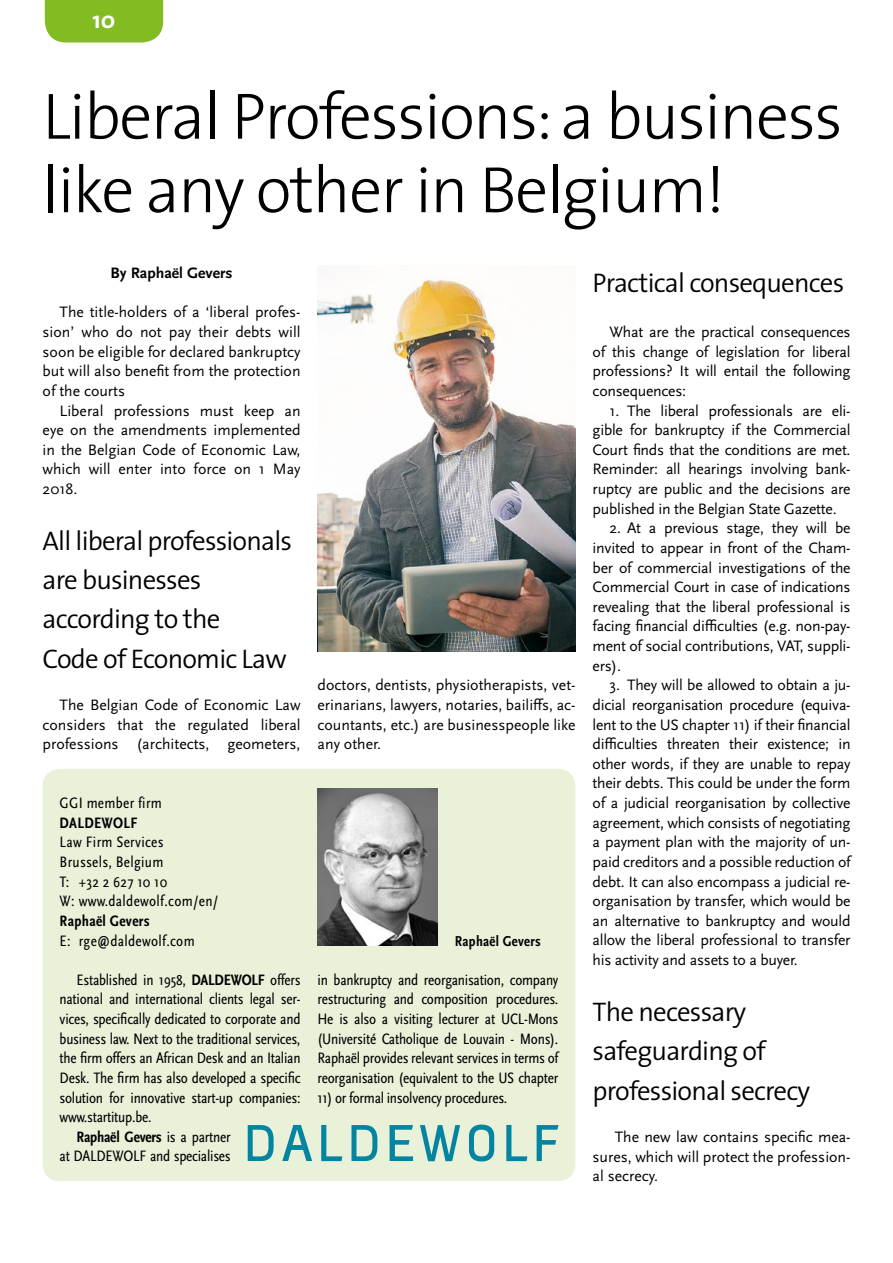
<style>
.page{position:relative;width:893px;height:1263px;background:#fff}
.page>*{position:absolute;margin:0;border:0;box-sizing:border-box;transform-origin:0 0}
.t1{font:300 66px/73.5px "The Sans";letter-spacing:-.025em;color:#000}
.t2{font:300 27px/39.3px "The Sans";letter-spacing:-.03em;color:#000}
.t3{font:700 24px "The Sans";color:#fff}
.t4{font:15.75px/19.6px "Scala Sans Pro";color:#000;text-align:justify}
.t5{font:condensed 15.75px/19.6px "Scala Sans Pro";letter-spacing:-.015em;color:#000;text-align:justify}
.t6{font:condensed 15.75px/19.6px "Scala Sans Pro";letter-spacing:.02em;color:#000}
.t7{font:700 condensed 15.75px "Scala Sans Pro";letter-spacing:-.015em;color:#000}
.t8{font:700 condensed 15.75px "Scala Sans Pro";letter-spacing:.02em;color:#000}
.t9{font:700 15.75px "Scala Sans Pro";color:#000}
.t10{font:700 condensed 15px "Scala Sans Pro";letter-spacing:.02em;color:#000}
.s1{font-weight:700}
.s2{font-weight:400}
</style>
<div class="page">
<div style="left:45px;top:0;width:118px;height:43px;background:#82bb22"></div>
<div style="left:43px;top:769px;width:532px;height:412px;background:#e9f1d9;border-radius:17px"></div>
<img style="left:317px;top:788px;width:121px;height:157px">
<svg style="left:248px;top:1125px;width:26px;height:36px"></svg>
<svg style="left:282px;top:1125px;width:30px;height:36px"></svg>
<svg style="left:321px;top:1125px;width:21px;height:36px"></svg>
<svg style="left:351px;top:1125px;width:26px;height:36px"></svg>
<svg style="left:389px;top:1125px;width:24px;height:36px"></svg>
<svg style="left:420px;top:1125px;width:40px;height:36px"></svg>
<svg style="left:469px;top:1124px;width:25px;height:37px"></svg>
<svg style="left:506px;top:1125px;width:21px;height:36px"></svg>
<svg style="left:537px;top:1125px;width:22px;height:36px"></svg>
<img style="left:318px;top:278px;width:258px;height:373px">
<h3 class="t3" style="left:93px;top:-1px;width:24px">10</h3>
<h1 class="t1" style="left:42px;top:77px;width:802px">Liberal Professions: a business like any other in Belgium!</h1>
<p class="t9" style="left:111px;top:264px;width:123px">By Raphaël Gevers</p>
<p class="t4" style="left:43px;top:302px;width:259px;text-indent:17px">The title-holders of a ‘liberal profes&shy;sion’ who do not pay their debts will soon be eligible for declared bankruptcy but will also benefit from the protection of the courts</p>
<p class="t4" style="left:43px;top:400px;width:259px;text-indent:17px">Liberal professions must keep an eye on the amendments implemented in the Belgian Code of Economic Law, which will enter into force on 1 May 2018.</p>
<h2 class="t2" style="left:43px;top:520px;width:251px">All liberal professionals are businesses according to the<br>Code of Economic Law</h2>
<p class="t4" style="left:43px;top:695px;width:259px;text-indent:17px">The Belgian Code of Economic Law considers that the regulated liberal professions (architects, geometers,</p>
<h2 class="t2" style="left:593px;top:262px;width:253px">Practical consequences</h2>
<p class="t4" style="left:593px;top:322px;width:259px;text-indent:17px">What are the practical consequences of this change of legislation for liberal professions? It will entail the following consequences:</p>
<p class="t4" style="left:593px;top:400px;width:259px;text-indent:17px">1. The liberal professionals are eli&shy;gible for bankruptcy if the Commercial Court finds that the conditions are met.<br>Reminder: all hearings involving bank&shy;ruptcy are public and the decisions are published in the Belgian State Gazette.</p>
<p class="t4" style="left:593px;top:518px;width:259px;text-indent:17px">2. At a previous stage, they will be invited to appear in front of the Cham&shy;ber of commercial investigations of the Commercial Court in case of indications revealing that the liberal professional is facing financial difficulties (e.g. non-pay&shy;ment of social contributions, VAT, suppli&shy;ers).</p>
<p class="t4" style="left:593px;top:675px;width:260px;text-indent:17px">3. They will be allowed to obtain a ju&shy;dicial reorganisation procedure (equiva&shy;lent to the US chapter 11) if their financial difficulties threaten their existence; in other words, if they are unable to repay their debts. This could be under the form of a judicial reorganisation by collective agreement, which consists of negotiating a payment plan with the majority of un&shy;paid creditors and a possible reduction of debt. It can also encompass a judicial re&shy;organisation by transfer, which would be an alternative to bankruptcy and would allow the liberal professional to transfer his activity and assets to a buyer.</p>
<h2 class="t2" style="left:593px;top:991px;width:219px">The necessary safeguarding of professional secrecy</h2>
<p class="t4" style="left:593px;top:1127px;width:259px;text-indent:22px">The new law contains specific mea&shy;sures, which will protect the profession&shy;al secrecy.</p>
<p class="t4" style="left:318px;top:675px;width:259px">doctors, dentists, physiotherapists, vet&shy;erinarians, lawyers, notaries, bailiffs, ac&shy;countants, etc.) are businesspeople like any other.</p>
<p class="t6" style="left:60px;top:793px;width:104px">GGI member firm</p>
<p class="t8" style="left:60px;top:813px;width:79px">DALDEWOLF</p>
<p class="t6" style="left:60px;top:832px;width:160px">Law Firm Services<br>Brussels, Belgium<br>T: +32 2 627 10 10<br>W: www.daldewolf.com/en/</p>
<p class="t8" style="left:60px;top:911px;width:92px">Raphaël Gevers</p>
<p class="t6" style="left:60px;top:930px;width:137px">E: rge@daldewolf.com</p>
<p class="t10" style="left:455px;top:932px;width:87px">Raphaël Gevers</p>
<p class="t5" style="left:77px;top:970px;width:225px">Established in 1958, <span class="s1">DALDEWOLF</span> offers</p>
<p class="t5" style="left:60px;top:989px;width:242px">national and international clients legal ser-</p>
<p class="t5" style="left:60px;top:1009px;width:242px">vices, specifically dedicated to corporate and</p>
<p class="t5" style="left:60px;top:1029px;width:242px">business law. Next to the traditional services,</p>
<p class="t5" style="left:60px;top:1048px;width:242px">the firm offers an African Desk and an Italian</p>
<p class="t5" style="left:60px;top:1068px;width:242px">Desk. The firm has also developed a specific</p>
<p class="t5" style="left:60px;top:1087px;width:242px">solution for innovative start-up companies:</p>
<p class="t5" style="left:60px;top:1107px;width:93px">www.startitup.be.</p>
<p class="t7" style="left:77px;top:1127px;width:156px">Raphaël Gevers <span class="s2">is a partner</span></p>
<p class="t5" style="left:60px;top:1146px;width:173px">at DALDEWOLF and specialises</p>
<p class="t5" style="left:317px;top:970px;width:242px">in bankruptcy and reorganisation, company restructuring and composition procedures.<br>He is also a visiting lecturer at UCL-Mons (Université Catholique de Louvain - Mons).<br>Raphaël provides relevant services in terms of reorganisation (equivalent to the US chapter</p>
<p class="t5" style="left:317px;top:1087px;width:191px">11) or formal insolvency procedures.</p>
</div>
